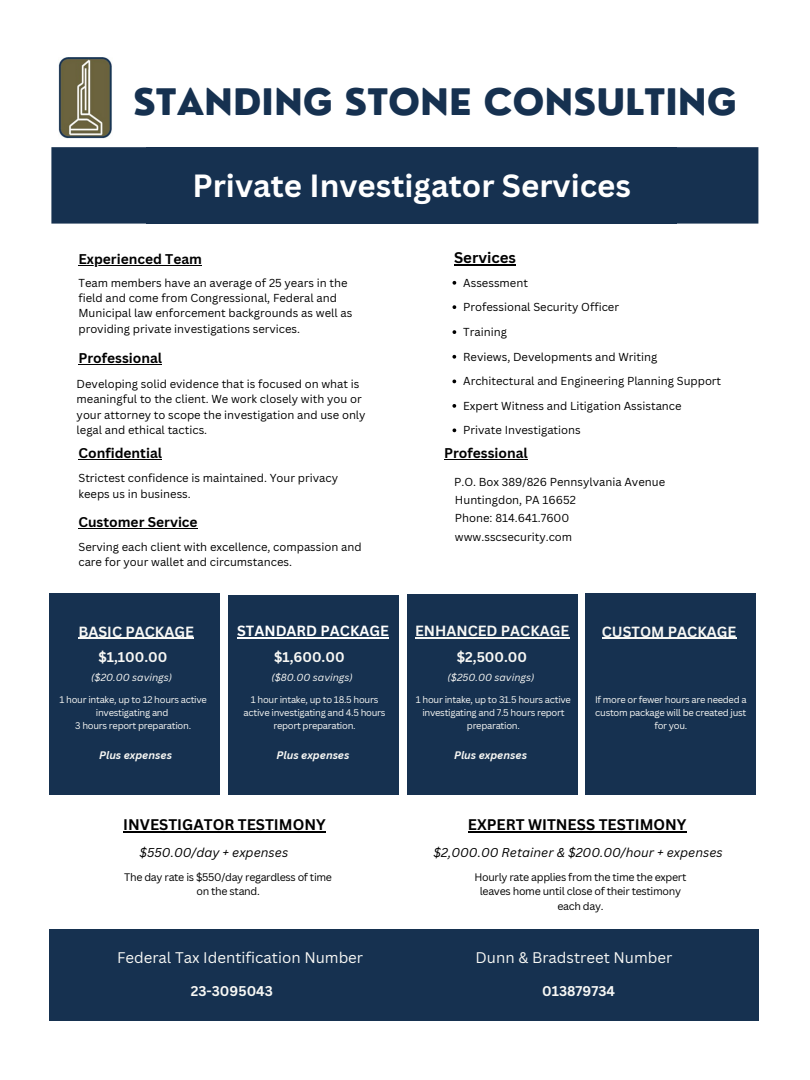
<style>
.page{position:relative;width:810px;height:1080px;background:#fff}
.page>*{position:absolute;margin:0;border:0;box-sizing:border-box;transform-origin:0 0}
.t1{font:800 35.62px "Nourd";color:#163150}
.t2{font:700 31.25px "Canva Sans";color:#fff}
.t3{font:700 15px "Canva Sans";color:#000}
.t4{font:15px "Canva Sans";color:#f8f8f5}
.t5{font:700 14.38px "Canva Sans";color:#f8f8f5}
.t6{font:700 14.38px "Canva Sans";color:#fff}
.t7{font:700 13.75px "Canva Sans";color:#000}
.t8{font:700 13.75px "Canva Sans";color:#f8f8f5}
.t9{font:italic 12.5px "Canva Sans";color:#000}
.t10{font:11.25px/15.5px "Canva Sans";color:#000}
.t11{font:10.62px/14.5px "Canva Sans";letter-spacing:-.03em;color:#000;text-align:center}
.t12{font:italic 700 10.62px "Canva Sans";color:#f8f8f5}
.t13{font:italic 10px "Canva Sans";color:#f8f8f5}
.t14{font:9.38px/13.1px "Canva Sans";letter-spacing:-.03em;color:#f8f8f5;text-align:center}
</style>
<div class="page">
<img style="left:59px;top:58px;width:53px;height:80px">
<div style="left:146px;top:147px;width:530px;height:77px;background:#163150"></div>
<div style="left:676px;top:147px;width:83px;height:77px;background:#163150"></div>
<svg style="left:51px;top:138px;width:95px;height:86px;background:#304864"></svg>
<div style="left:50px;top:594px;width:170px;height:201px;background:#163150"></div>
<div style="left:228px;top:595px;width:170px;height:200px;background:#163150"></div>
<div style="left:407px;top:595px;width:170px;height:199px;background:#163150"></div>
<div style="left:585px;top:594px;width:170px;height:201px;background:#163150"></div>
<div style="left:50px;top:930px;width:708px;height:91px;background:#163150"></div>
<hr style="left:454px;top:264px;width:62px;height:2px;background:#000">
<svg style="left:453px;top:281px;width:3px;height:4px"></svg>
<svg style="left:453px;top:305px;width:3px;height:4px"></svg>
<svg style="left:453px;top:330px;width:3px;height:4px"></svg>
<svg style="left:452px;top:355px;width:4px;height:4px"></svg>
<svg style="left:452px;top:380px;width:4px;height:3px"></svg>
<svg style="left:452px;top:404px;width:4px;height:4px"></svg>
<svg style="left:453px;top:428px;width:3px;height:4px"></svg>
<hr style="left:78px;top:265px;width:124px;height:1px;background:#000">
<hr style="left:78px;top:364px;width:84px;height:1px;background:#000">
<hr style="left:78px;top:459px;width:84px;height:1px;background:#000">
<hr style="left:78px;top:528px;width:120px;height:1px;background:#000">
<hr style="left:602px;top:638px;width:134px;height:1px;background:#f8f8f5">
<hr style="left:415px;top:637px;width:154px;height:1px;background:#f8f8f5">
<hr style="left:237px;top:637px;width:152px;height:1px;background:#fff">
<hr style="left:78px;top:638px;width:116px;height:1px;background:#f8f8f5">
<hr style="left:123px;top:831px;width:203px;height:2px;background:#000">
<hr style="left:468px;top:831px;width:219px;height:2px;background:#000">
<hr style="left:444px;top:459px;width:84px;height:1px;background:#000">
<h1 class="t1" style="left:133px;top:79px;width:605px">STANDING STONE CONSULTING</h1>
<h2 class="t2" style="left:192px;top:164px;width:440px">Private Investigator Services</h2>
<p class="t7" style="left:78px;top:249px;width:125px">Experienced Team</p>
<p class="t10" style="left:78px;top:274px;width:275px">Team members have an average of 25 years in the field and come from Congressional, Federal and Municipal law enforcement backgrounds as well as providing private investigations services.</p>
<p class="t7" style="left:78px;top:348px;width:85px">Professional</p>
<p class="t10" style="left:77px;top:376px;width:291px">Developing solid evidence that is focused on what is meaningful to the client. We work closely with you or your attorney to scope the investigation and use only legal and ethical tactics.</p>
<p class="t7" style="left:78px;top:444px;width:85px">Confidential</p>
<p class="t10" style="left:78px;top:470px;width:261px">Strictest confidence is maintained. Your privacy keeps us in business.</p>
<p class="t7" style="left:78px;top:512px;width:121px">Customer Service</p>
<p class="t10" style="left:78px;top:538px;width:285px">Serving each client with excellence, compassion and care for your wallet and circumstances.</p>
<h3 class="t3" style="left:454px;top:247px;width:63px">Services</h3>
<p class="t10" style="left:463px;top:270px;width:157px;line-height:24.4px">Assessment<br>Professional Security Officer</p>
<p class="t10" style="left:463px;top:319px;width:260px;line-height:24.6px">Training<br>Reviews, Developments and Writing<br>Architectural and Engineering Planning Support<br>Expert Witness and Litigation Assistance<br>Private Investigations</p>
<p class="t7" style="left:444px;top:444px;width:85px">Professional</p>
<p class="t10" style="left:454px;top:472px;width:213px;line-height:18.3px">P.O. Box 389/826 Pennsylvania Avenue<br>Huntingdon, PA 16652<br>Phone: 814.641.7600 www.sscsecurity.com</p>
<p class="t5" style="left:78px;top:621px;width:117px">BASIC PACKAGE</p>
<p class="t6" style="left:237px;top:621px;width:153px">STANDARD PACKAGE</p>
<p class="t8" style="left:98px;top:647px;width:70px">$1,100.00</p>
<p class="t14" style="left:60px;top:693px;width:149px">1 hour intake, up to 12 hours active investigating and<br>3 hours report preparation.</p>
<p class="t8" style="left:274px;top:647px;width:72px">$1,600.00</p>
<p class="t13" style="left:91px;top:670px;width:82px">($20.00 savings)</p>
<p class="t13" style="left:271px;top:670px;width:83px">($80.00 savings)</p>
<p class="t14" style="left:244px;top:693px;width:143px">1 hour intake, up to 18.5 hours active investigating and 4.5 hours report preparation.</p>
<p class="t5" style="left:415px;top:621px;width:156px">ENHANCED PACKAGE</p>
<p class="t8" style="left:457px;top:647px;width:72px">$2,500.00</p>
<p class="t13" style="left:448px;top:670px;width:88px">($250.00 savings)</p>
<p class="t14" style="left:416px;top:693px;width:157px">1 hour intake, up to 31.5 hours active investigating and 7.5 hours report preparation.</p>
<p class="t5" style="left:602px;top:621px;width:136px">CUSTOM PACKAGE</p>
<p class="t14" style="left:595px;top:693px;width:153px">If more or fewer hours are needed a custom package will be created just for you.</p>
<p class="t12" style="left:99px;top:747px;width:74px">Plus expenses</p>
<p class="t12" style="left:277px;top:747px;width:74px">Plus expenses</p>
<p class="t12" style="left:454px;top:748px;width:74px">Plus expenses</p>
<h3 class="t3" style="left:123px;top:814px;width:204px">INVESTIGATOR TESTIMONY</h3>
<h3 class="t3" style="left:468px;top:814px;width:220px">EXPERT WITNESS TESTIMONY</h3>
<p class="t9" style="left:140px;top:843px;width:150px">$550.00/day + expenses</p>
<p class="t11" style="left:124px;top:869px;width:209px">The day rate is $550/day regardless of time on the stand.</p>
<p class="t9" style="left:434px;top:843px;width:291px">$2,000.00 Retainer &amp; $200.00/hour + expenses</p>
<p class="t11" style="left:474px;top:869px;width:213px">Hourly rate applies from the time the expert leaves home until close of their testimony each day.</p>
<h3 class="t4" style="left:117px;top:946px;width:248px">Federal Tax Identification Number</h3>
<h3 class="t4" style="left:476px;top:946px;width:198px">Dunn &amp; Bradstreet Number</h3>
<p class="t8" style="left:191px;top:981px;width:84px">23-3095043</p>
<p class="t8" style="left:542px;top:981px;width:74px">013879734</p>
</div>
